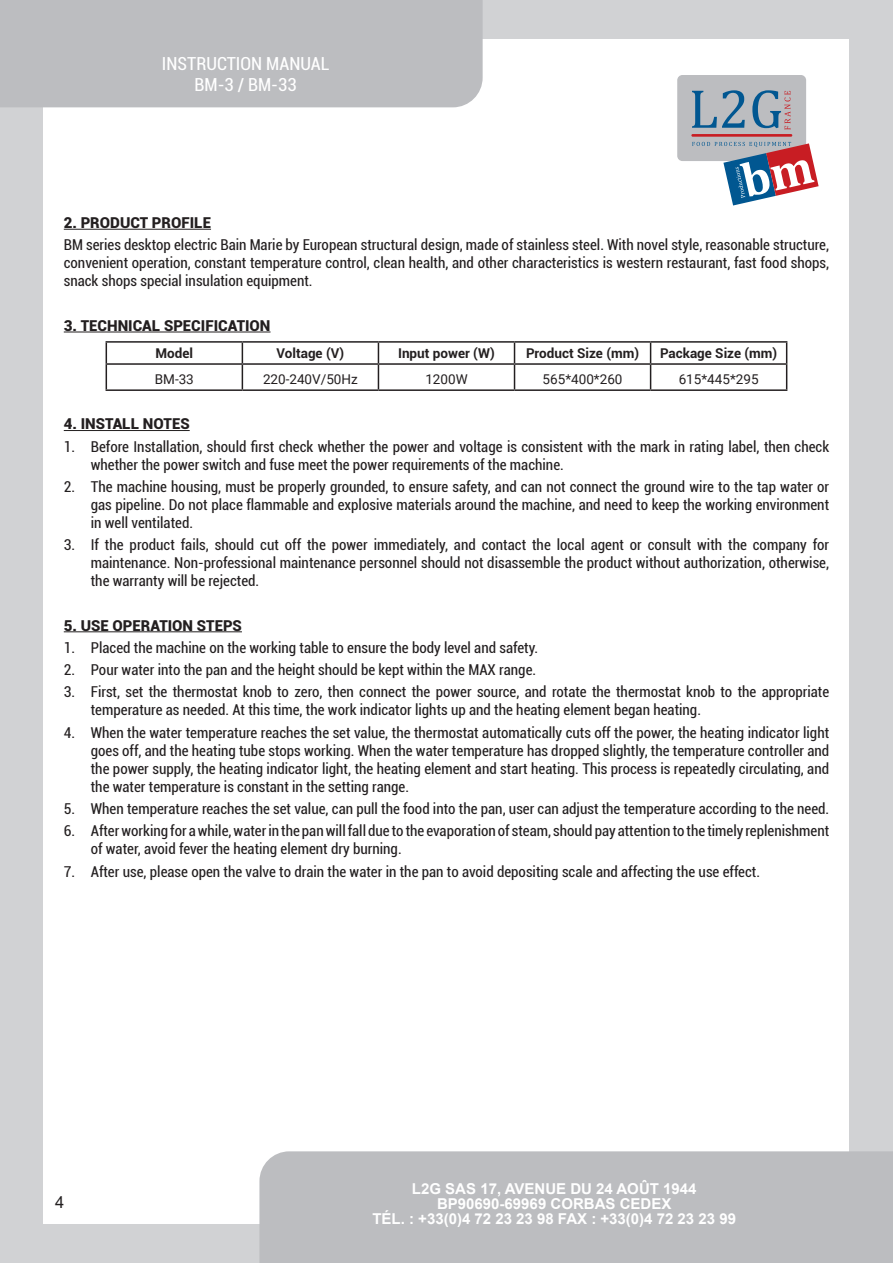
<style>
.page{position:relative;width:893px;height:1263px;background:#d1d2d4}
.page>*{position:absolute;margin:0;border:0;box-sizing:border-box;transform-origin:0 0}
.t1{font:condensed 18px/21px "Roboto";color:#fff;text-align:center}
.t2{font:16.5px "Arial";color:#231f20}
.paragraphe{font:condensed 15px/18px "Roboto";color:#231f20;text-align:justify}
.t3{font:700 15px/15px "Arial";color:#fff;text-align:center}
.paragraphe-2{font:900 15px "Roboto";color:#231f20}
.paragraphe-3{font:700 13.5px "Roboto";color:#231f20}
.paragraphe-4{font:13.5px "Roboto";color:#231f20}
</style>
<div class="page">
<div style="left:44px;top:39px;width:805px;height:1185px;background:#fff"></div>
<div style="left:0;top:0;width:483px;height:107px;background:#bcbdc0"></div>
<div style="left:259px;top:1151px;width:634px;height:112px;background:#bcbdc0"></div>
<div style="left:677px;top:75px;width:129px;height:86px;background:#bcbdc0;border-radius:5px"></div>
<svg style="left:692px;top:90px;width:53px;height:38px"></svg>
<svg style="left:752px;top:90px;width:38px;height:40px"></svg>
<hr style="left:691px;top:134px;width:101px;height:3px;background:#c81d23">
<svg style="left:692px;top:142px;width:127px;height:63px"></svg>
<hr style="left:64px;top:229px;width:147px;height:1px;background:#231f20">
<hr style="left:64px;top:332px;width:207px;height:1px;background:#231f20">
<hr style="left:64px;top:430px;width:126px;height:1px;background:#231f20">
<hr style="left:64px;top:631px;width:178px;height:1px;background:#231f20">
<hr style="left:106px;top:341px;width:136px;height:2px;background:#231f20">
<hr style="left:242px;top:341px;width:136px;height:2px;background:#231f20">
<hr style="left:378px;top:341px;width:136px;height:2px;background:#231f20">
<hr style="left:514px;top:341px;width:137px;height:2px;background:#231f20">
<hr style="left:651px;top:341px;width:136px;height:2px;background:#231f20">
<hr style="left:106px;top:363px;width:136px;height:2px;background:#231f20">
<svg style="left:106px;top:343px;width:1px;height:46px"></svg>
<hr style="left:242px;top:363px;width:136px;height:2px;background:#231f20">
<svg style="left:242px;top:343px;width:1px;height:46px"></svg>
<hr style="left:378px;top:363px;width:136px;height:2px;background:#231f20">
<svg style="left:378px;top:343px;width:1px;height:46px"></svg>
<hr style="left:514px;top:363px;width:137px;height:2px;background:#231f20">
<svg style="left:514px;top:343px;width:1px;height:46px"></svg>
<hr style="left:651px;top:363px;width:136px;height:2px;background:#231f20">
<svg style="left:650px;top:343px;width:1px;height:46px"></svg>
<svg style="left:786px;top:343px;width:1px;height:46px"></svg>
<hr style="left:106px;top:389px;width:136px;height:2px;background:#231f20">
<hr style="left:242px;top:389px;width:136px;height:2px;background:#231f20">
<hr style="left:378px;top:389px;width:136px;height:2px;background:#231f20">
<hr style="left:514px;top:389px;width:137px;height:2px;background:#231f20">
<hr style="left:651px;top:389px;width:136px;height:2px;background:#231f20">
<p class="t1" style="left:162px;top:52px;width:169px">INSTRUCTION MANUAL<br>BM-3 / BM-33</p>
<p class="paragraphe-2" style="left:64px;top:212px;width:149px">2. PRODUCT PROFILE</p>
<p class="paragraphe" style="left:64px;top:236px;width:767px">BM series desktop electric Bain Marie by European structural design, made of stainless steel. With novel style, reasonable structure, convenient operation, constant temperature control, clean health, and other characteristics is western restaurant, fast food shops, snack shops special insulation equipment.</p>
<p class="paragraphe-2" style="left:64px;top:315px;width:208px">3. TECHNICAL SPECIFICATION</p>
<p class="paragraphe-3" style="left:156px;top:344px;width:39px">Model</p>
<p class="paragraphe-3" style="left:277px;top:344px;width:69px">Voltage (V)</p>
<p class="paragraphe-3" style="left:398px;top:344px;width:98px">Input power (W)</p>
<p class="paragraphe-3" style="left:526px;top:344px;width:115px">Product Size (mm)</p>
<p class="paragraphe-3" style="left:660px;top:344px;width:119px">Package Size (mm)</p>
<p class="paragraphe-4" style="left:155px;top:370px;width:41px">BM-33</p>
<p class="paragraphe-4" style="left:263px;top:370px;width:96px">220-240V/50Hz</p>
<p class="paragraphe-4" style="left:425px;top:370px;width:44px">1200W</p>
<p class="paragraphe-4" style="left:543px;top:370px;width:81px">565*400*260</p>
<p class="paragraphe-4" style="left:679px;top:370px;width:81px">615*445*295</p>
<p class="paragraphe-2" style="left:64px;top:413px;width:127px">4. INSTALL NOTES</p>
<p class="paragraphe" style="left:91px;top:437px;width:740px;text-indent:-27px">1. Before Installation, should first check whether the power and voltage is consistent with the mark in rating label, then check whether the power switch and fuse meet the power requirements of the machine.</p>
<p class="paragraphe" style="left:91px;top:477px;width:740px;text-indent:-27px">2. The machine housing, must be properly grounded, to ensure safety, and can not connect the ground wire to the tap water or gas pipeline. Do not place flammable and explosive materials around the machine, and need to keep the working environment in well ventilated.</p>
<p class="paragraphe" style="left:91px;top:535px;width:740px;text-indent:-27px">3. If the product fails, should cut off the power immediately, and contact the local agent or consult with the company for maintenance. Non-professional maintenance personnel should not disassemble the product without authorization, otherwise, the warranty will be rejected.</p>
<p class="paragraphe-2" style="left:64px;top:615px;width:180px">5. USE OPERATION STEPS</p>
<p class="paragraphe" style="left:64px;top:638px;width:476px">1. Placed the machine on the working table to ensure the body level and safety.</p>
<p class="paragraphe" style="left:64px;top:660px;width:474px">2. Pour water into the pan and the height should be kept within the MAX range.</p>
<p class="paragraphe" style="left:91px;top:683px;width:740px;text-indent:-27px">3. First, set the thermostat knob to zero, then connect the power source, and rotate the thermostat knob to the appropriate temperature as needed. At this time, the work indicator lights up and the heating element began heating.</p>
<p class="paragraphe" style="left:91px;top:723px;width:740px;text-indent:-27px">4. When the water temperature reaches the set value, the thermostat automatically cuts off the power, the heating indicator light goes off, and the heating tube stops working. When the water temperature has dropped slightly, the temperature controller and the power supply, the heating indicator light, the heating element and start heating. This process is repeatedly circulating, and the water temperature is constant in the setting range.</p>
<p class="paragraphe" style="left:64px;top:799px;width:767px">5. When temperature reaches the set value, can pull the food into the pan, user can adjust the temperature according to the need.</p>
<p class="paragraphe" style="left:91px;top:821px;width:740px;text-indent:-27px">6. After working for a while, water in the pan will fall due to the evaporation of steam, should pay attention to the timely replenishment of water, avoid fever the heating element dry burning.</p>
<p class="paragraphe" style="left:64px;top:862px;width:698px">7. After use, please open the valve to drain the water in the pan to avoid depositing scale and affecting the use effect.</p>
<p class="t2" style="left:55px;top:1191px;width:11px">4</p>
<p class="t3" style="left:372px;top:1181px;width:365px">L2G SAS 17, AVENUE DU 24 AOÛT 1944<br>BP90690-69969 CORBAS CEDEX<br>TÉL. : +33(0)4 72 23 23 98 FAX : +33(0)4 72 23 23 99</p>
</div>
